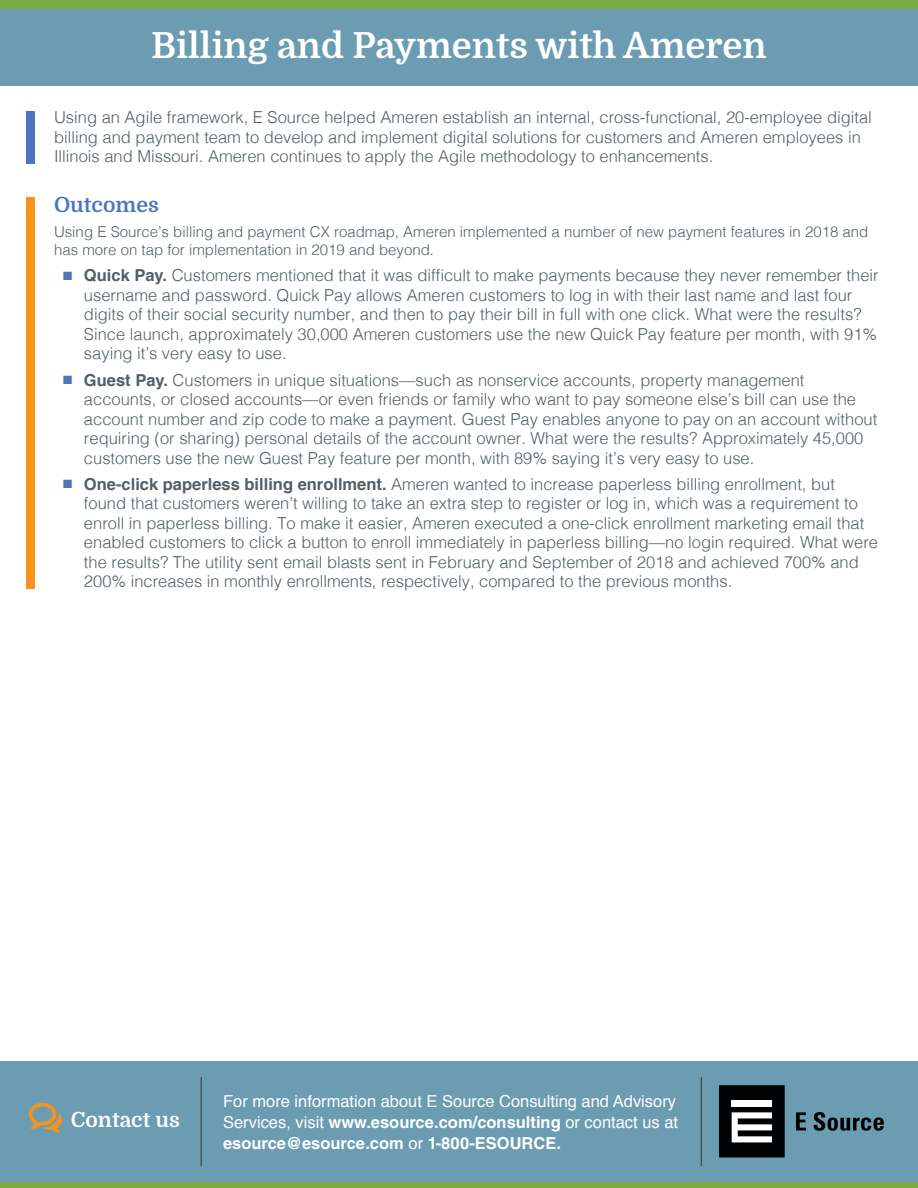
<style>
.page{position:relative;width:918px;height:1188px;background:#fff}
.page>*{position:absolute;margin:0;border:0;box-sizing:border-box;transform-origin:0 0}
.t1{font:700 36px "Domine";color:#fff}
.t2{font:700 21px "Domine";color:#fff}
.t3{font:700 21px "Domine";color:#4a77bc}
.t4{font:300 16.5px/19.5px "Helvetica";color:#535f65}
.t5{font:16.5px/21px "Helvetica";color:#fff}
.t6{font:700 16.5px "Helvetica LT Std";color:#fff}
.t7{font:300 15px/18px "Helvetica";color:#535f65}
.s1{color:#4a77bc}
.s2{font-weight:700}
.s3{font-family:"Helvetica LT Std";font-weight:700}
.s4{font-family:"Helvetica";font-weight:400}
</style>
<div class="page">
<div style="left:0;top:9px;width:918px;height:76px;background:#6b9cb2"></div>
<div style="left:0;top:0;width:918px;height:9px;background:#79ad41"></div>
<div style="left:0;top:1061px;width:918px;height:122px;background:#6b9cb2"></div>
<div style="left:0;top:1182px;width:918px;height:6px;background:#79ad41"></div>
<svg style="left:719px;top:1085px;width:66px;height:72px;background:#3c3d3e"></svg>
<svg style="left:796px;top:1112px;width:10px;height:18px"></svg>
<svg style="left:813px;top:1112px;width:71px;height:19px"></svg>
<hr style="left:201px;top:1077px;width:1px;height:89px;background:#323332">
<hr style="left:701px;top:1077px;width:1px;height:89px;background:#323332">
<svg style="left:29px;top:1103px;width:33px;height:30px"></svg>
<div style="left:26px;top:197px;width:9px;height:392px;background:#f7931d"></div>
<div style="left:26px;top:111px;width:9px;height:52px;background:#4a77bc"></div>
<h1 class="t1" style="left:151px;top:26px;width:617px">Billing and Payments with Ameren</h1>
<p class="t4" style="left:54px;top:106px;width:819px">Using an Agile framework, E Source helped Ameren establish an internal, cross-functional, 20-employee digital billing and payment team to develop and implement digital solutions for customers and Ameren employees in<br>Illinois and Missouri. Ameren continues to apply the Agile methodology to enhancements.</p>
<p class="t3" style="left:54px;top:193px;width:106px">Outcomes</p>
<p class="t7" style="left:54px;top:222px;width:816px">Using E Source’s billing and payment CX roadmap, Ameren implemented a number of new payment features in 2018 and has more on tap for implementation in 2019 and beyond.</p>
<p class="t4" style="left:84px;top:265px;width:796px;text-indent:-21px"><span class="s1">■</span> <span class="s2">Quick Pay.</span> Customers mentioned that it was difficult to make payments because they never remember their username and password. Quick Pay allows Ameren customers to log in with their last name and last four digits of their social security number, and then to pay their bill in full with one click. What were the results?<br>Since launch, approximately 30,000 Ameren customers use the new Quick Pay feature per month, with 91% saying it’s very easy to use.</p>
<p class="t4" style="left:84px;top:369px;width:795px;text-indent:-21px"><span class="s1">■</span> <span class="s2">Guest Pay.</span> Customers in unique situations—such as nonservice accounts, property management accounts, or closed accounts—or even friends or family who want to pay someone else’s bill can use the account number and zip code to make a payment. Guest Pay enables anyone to pay on an account without requiring (or sharing) personal details of the account owner. What were the results? Approximately 45,000 customers use the new Guest Pay feature per month, with 89% saying it’s very easy to use.</p>
<p class="t4" style="left:84px;top:473px;width:796px;text-indent:-21px"><span class="s1">■</span> <span class="s2">One-click paperless billing enrollment.</span> Ameren wanted to increase paperless billing enrollment, but found that customers weren’t willing to take an extra step to register or log in, which was a requirement to enroll in paperless billing. To make it easier, Ameren executed a one-click enrollment marketing email that enabled customers to click a button to enroll immediately in paperless billing—no login required. What were the results? The utility sent email blasts sent in February and September of 2018 and achieved 700% and 200% increases in monthly enrollments, respectively, compared to the previous months.</p>
<p class="t2" style="left:71px;top:1108px;width:111px">Contact us</p>
<p class="t5" style="left:223px;top:1091px;width:457px">For more information about E Source Consulting and Advisory<br>Services, visit <span class="s3">www.esource.com/consulting</span> or contact us at</p>
<p class="t6" style="left:223px;top:1133px;width:339px">esource@esource.com <span class="s4">or</span> 1-800-ESOURCE.</p>
</div>
